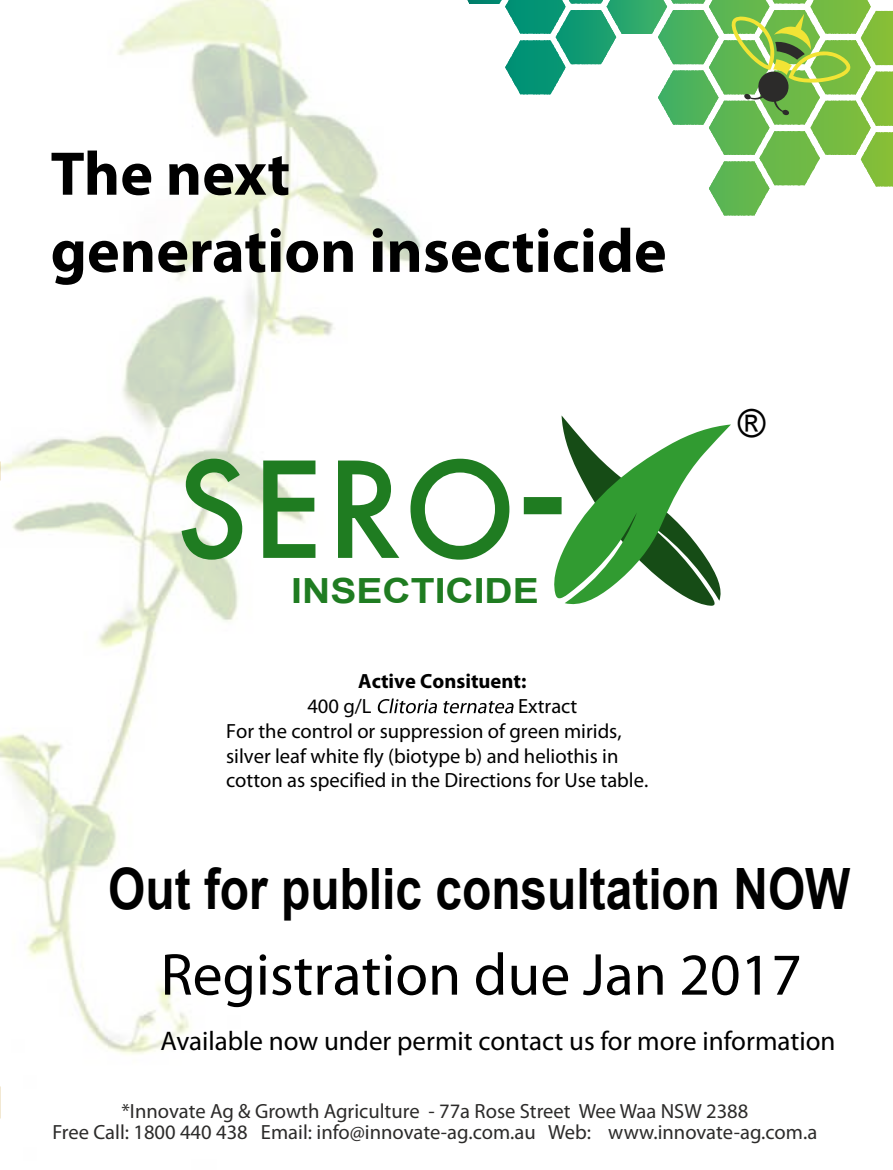
<style>
.page{position:relative;width:893px;height:1170px;background:#fff}
.page>*{position:absolute;margin:0;border:0;box-sizing:border-box;transform-origin:0 0}
.t1{font:700 62.25px/77.1px "Myriad Pro";color:#000}
.t2{font:59.7px "Myriad Pro";color:#000}
.t3{font:700 57px "Arial";color:#000;scale:.84 1}
.t4{font:38.55px "Arial";color:#000}
.t5{font:700 34.65px "Arial";color:#1f7c21;scale:1.13 1}
.t6{font:27px "Myriad Pro";color:#000}
.t7{font:20.55px/24.8px "Myriad Pro";color:#000}
.t8{font:20.55px/20.5px "Myriad Pro";color:#2c2b2a;text-align:center}
.t9{font:700 20.55px "Myriad Pro";color:#000}
</style>
<div class="page">
<img style="left:0;top:0;width:551px;height:1119px">
<hr style="left:889px;top:11px;width:4px;height:54px;background:#89bf35">
<hr style="left:889px;top:72px;width:4px;height:54px;background:#89bf35">
<hr style="left:889px;top:132px;width:4px;height:54px;background:#89bf35">
<hr style="left:886px;top:11px;width:4px;height:54px;background:#88bf36">
<hr style="left:886px;top:72px;width:4px;height:54px;background:#88bf36">
<hr style="left:886px;top:132px;width:4px;height:54px;background:#88bf36">
<hr style="left:884px;top:11px;width:2px;height:54px;background:#87bf37">
<hr style="left:884px;top:72px;width:2px;height:54px;background:#87bf37">
<hr style="left:884px;top:132px;width:2px;height:54px;background:#87bf37">
<hr style="left:881px;top:11px;width:4px;height:54px;background:#86be37">
<hr style="left:881px;top:72px;width:4px;height:54px;background:#86be37">
<hr style="left:881px;top:132px;width:4px;height:54px;background:#86be37">
<hr style="left:878px;top:11px;width:4px;height:54px;background:#85be38">
<hr style="left:878px;top:72px;width:4px;height:54px;background:#85be38">
<hr style="left:878px;top:132px;width:4px;height:54px;background:#85be38">
<hr style="left:647px;top:0;width:3px;height:34px;background:#38ae6a">
<hr style="left:644px;top:0;width:3px;height:34px;background:#36ad6a">
<hr style="left:641px;top:0;width:3px;height:34px;background:#34ac6b">
<hr style="left:638px;top:0;width:3px;height:34px;background:#32ab6b">
<hr style="left:636px;top:0;width:2px;height:34px;background:#30aa6b">
<hr style="left:634px;top:0;width:2px;height:34px;background:#2faa6c">
<hr style="left:632px;top:0;width:3px;height:34px;background:#2ea96c">
<hr style="left:629px;top:0;width:3px;height:34px;background:#2ca86c">
<hr style="left:626px;top:0;width:3px;height:34px;background:#2aa76d">
<hr style="left:624px;top:0;width:3px;height:34px;background:#29a66d">
<hr style="left:622px;top:0;width:2px;height:34px;background:#27a66d">
<svg style="left:467px;top:0;width:155px;height:94px"></svg>
<svg style="left:650px;top:0;width:228px;height:215px"></svg>
<svg style="left:182px;top:458px;width:60px;height:101px"></svg>
<svg style="left:263px;top:460px;width:52px;height:98px"></svg>
<svg style="left:338px;top:460px;width:61px;height:98px"></svg>
<svg style="left:410px;top:458px;width:99px;height:101px"></svg>
<svg style="left:551px;top:415px;width:180px;height:191px"></svg>
<div style="left:524px;top:498px;width:37px;height:15px;background:#1f7c21"></div>
<div style="left:524px;top:497px;width:38px;height:17px;border:1px solid #1f7c21"></div>
<svg style="left:378px;top:698px;width:59px;height:15px"></svg>
<svg style="left:443px;top:700px;width:71px;height:13px"></svg>
<h1 class="t1" style="left:51px;top:133px;width:618px">The next<br>generation insecticide</h1>
<h3 class="t5" style="left:291px;top:567px;width:221px">INSECTICIDE</h3>
<p class="t9" style="left:358px;top:668px;width:170px">Active Consituent:</p>
<p class="t7" style="left:307px;top:693px;width:66px">400 g/L</p>
<p class="t7" style="left:226px;top:693px;width:424px;text-indent:292px">Extract<br>For the control or suppression of green mirids, silver leaf white fly (biotype b) and heliothis in cotton as specified in the Directions for Use table.</p>
<h3 class="t4" style="left:738px;top:398px;width:29px">®</h3>
<h3 class="t3" style="left:108px;top:851px;width:885px">Out for public consultation NOW</h3>
<h2 class="t2" style="left:160px;top:937px;width:643px">Registration due Jan 2017</h2>
<h3 class="t6" style="left:161px;top:1024px;width:676px">Available now under permit contact us for more information</h3>
<p class="t8" style="left:52px;top:1100px;width:766px">*Innovate Ag &amp; Growth Agriculture - 77a Rose Street Wee Waa NSW 2388<br>Free Call: 1800 440 438 Email: info@innovate-ag.com.au Web: www.innovate-ag.com.a</p>
</div>
